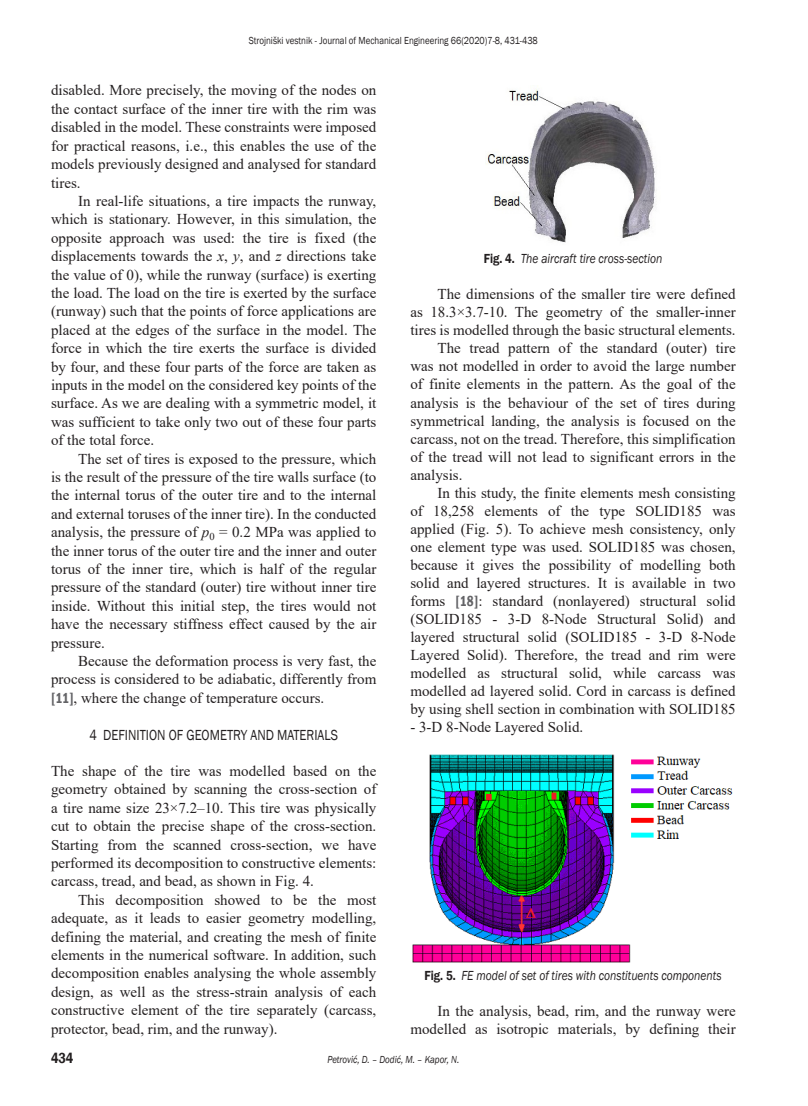
<style>
.page{position:relative;width:808px;height:1106px;background:#fff}
.page>*{position:absolute;margin:0;border:0;box-sizing:border-box;transform-origin:0 0}
.Normal_ni_umika{font:15px/18.5px "Times New Roman";color:#231f20;text-align:justify}
.Heading_1{font:15px "Franklin Gothic";color:#231f20;scale:.85 1}
.t1{font:600 15px "Franklin Gothic";color:#231f20;scale:.85 1}
.Normal_Figure{font:italic 13.5px "Franklin Gothic";color:#231f20;scale:.85 1}
.t2{font:10.5px "Franklin Gothic";color:#231f20;scale:.85 1}
.t3{font:italic 10.5px "Franklin Gothic";color:#231f20;scale:.85 1}
.s1{font-style:italic}
.s2{font-family:"Franklin Gothic";font-weight:600;font-stretch:condensed;color:#636366}
.s3{font-weight:600;font-style:normal}
</style>
<div class="page">
<img style="left:486px;top:89px;width:171px;height:154px">
<img style="left:412px;top:754px;width:321px;height:209px">
<p class="t2" style="left:249px;top:33px;width:341px">Strojniški vestnik - Journal of Mechanical Engineering 66(2020)7-8, 431-438</p>
<p class="Normal_ni_umika" style="left:51px;top:81px;width:327px">disabled. More precisely, the moving of the nodes on the contact surface of the inner tire with the rim was disabled in the model. These constraints were imposed for practical reasons, i.e., this enables the use of the models previously designed and analysed for standard tires.</p>
<p class="Normal_ni_umika" style="left:51px;top:191px;width:327px;text-indent:27px">In real-life situations, a tire impacts the runway, which is stationary. However, in this simulation, the opposite approach was used: the tire is fixed (the displacements towards the <span class="s1">x</span>, <span class="s1">y</span>, and <span class="s1">z</span> directions take the value of 0), while the runway (surface) is exerting the load. The load on the tire is exerted by the surface (runway) such that the points of force applications are placed at the edges of the surface in the model. The force in which the tire exerts the surface is divided by four, and these four parts of the force are taken as inputs in the model on the considered key points of the surface. As we are dealing with a symmetric model, it was sufficient to take only two out of these four parts of the total force.</p>
<p class="Normal_ni_umika" style="left:51px;top:449px;width:327px;text-indent:27px">The set of tires is exposed to the pressure, which is the result of the pressure of the tire walls surface (to the internal torus of the outer tire and to the internal and external toruses of the inner tire). In the conducted analysis, the pressure of <span class="s1">p</span><sub>0</sub> = 0.2 MPa was applied to the inner torus of the outer tire and the inner and outer torus of the inner tire, which is half of the regular pressure of the standard (outer) tire without inner tire inside. Without this initial step, the tires would not have the necessary stiffness effect caused by the air pressure.</p>
<p class="Normal_ni_umika" style="left:51px;top:651px;width:327px;text-indent:27px">Because the deformation process is very fast, the process is considered to be adiabatic, differently from <span class="s2">[11]</span>, where the change of temperature occurs.</p>
<p class="Heading_1" style="left:89px;top:725px;width:294px">4 DEFINITION OF GEOMETRY AND MATERIALS</p>
<p class="Normal_ni_umika" style="left:51px;top:761px;width:327px">The shape of the tire was modelled based on the geometry obtained by scanning the cross-section of a tire name size 23×7.2–10. This tire was physically cut to obtain the precise shape of the cross-section.<br>Starting from the scanned cross-section, we have performed its decomposition to constructive elements: carcass, tread, and bead, as shown in Fig. 4.</p>
<p class="Normal_ni_umika" style="left:51px;top:890px;width:327px;text-indent:27px">This decomposition showed to be the most adequate, as it leads to easier geometry modelling, defining the material, and creating the mesh of finite elements in the numerical software. In addition, such decomposition enables analysing the whole assembly design, as well as the stress-strain analysis of each constructive element of the tire separately (carcass, protector, bead, rim, and the runway).</p>
<p class="Normal_Figure" style="left:484px;top:250px;width:212px"><span class="s3">Fig. 4.</span> The aircraft tire cross-section</p>
<p class="Normal_ni_umika" style="left:410px;top:285px;width:327px;line-height:18px;text-indent:27px">The dimensions of the smaller tire were defined as 18.3×3.7-10. The geometry of the smaller-inner tires is modelled through the basic structural elements.</p>
<p class="Normal_ni_umika" style="left:410px;top:339px;width:327px;line-height:18px;text-indent:27px">The tread pattern of the standard (outer) tire was not modelled in order to avoid the large number of finite elements in the pattern. As the goal of the analysis is the behaviour of the set of tires during symmetrical landing, the analysis is focused on the carcass, not on the tread. Therefore, this simplification of the tread will not lead to significant errors in the analysis.</p>
<p class="Normal_ni_umika" style="left:410px;top:483px;width:327px;line-height:18px;text-indent:27px">In this study, the finite elements mesh consisting of 18,258 elements of the type SOLID185 was applied (Fig. 5). To achieve mesh consistency, only one element type was used. SOLID185 was chosen, because it gives the possibility of modelling both solid and layered structures. It is available in two forms <span class="s2">[18]</span>: standard (nonlayered) structural solid (SOLID185 - 3-D 8-Node Structural Solid) and layered structural solid (SOLID185 - 3-D 8-Node Layered Solid). Therefore, the tread and rim were modelled as structural solid, while carcass was modelled ad layered solid. Cord in carcass is defined by using shell section in combination with SOLID185</p>
<p class="Normal_ni_umika" style="left:410px;top:717px;width:174px">- 3-D 8-Node Layered Solid.</p>
<p class="Normal_Figure" style="left:424px;top:966px;width:351px"><span class="s3">Fig. 5.</span> FE model of set of tires with constituents components</p>
<p class="Normal_ni_umika" style="left:410px;top:1001px;width:327px;line-height:18px;text-align:right">In the analysis, bead, rim, and the runway were modelled as isotropic materials, by defining their</p>
<p class="t1" style="left:51px;top:1049px;width:28px">434</p>
<p class="t3" style="left:327px;top:1053px;width:157px">Petrović, D. – Dodić, M. – Kapor, N.</p>
</div>
